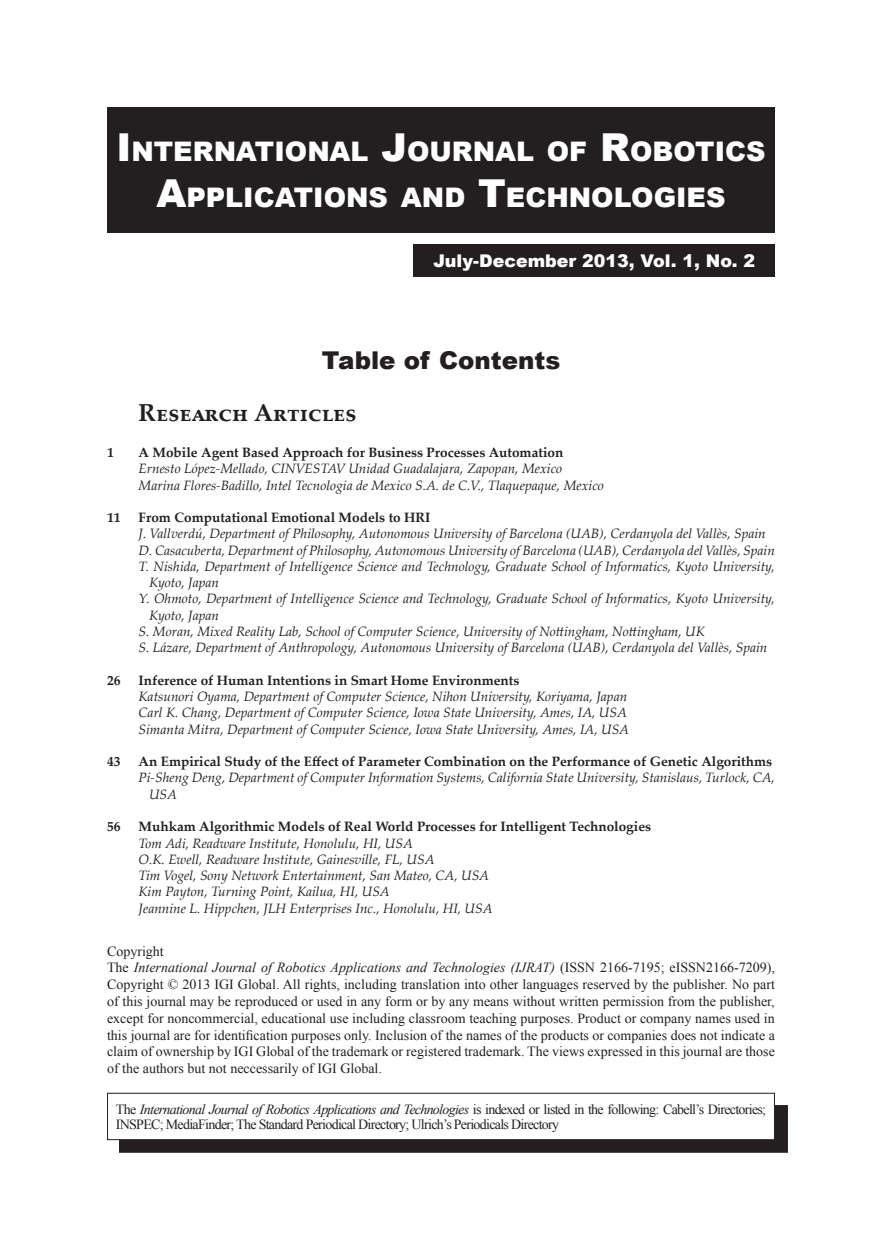
<style>
.page{position:relative;width:882px;height:1260px;background:#fff}
.page>*{position:absolute;margin:0;border:0;box-sizing:border-box;transform-origin:0 0}
.t1{font:900 26.95px/46.2px "Arial";color:#fff;text-align:center}
.hanging_indent{font:700 24.5px "Palatino Linotype";color:#231f20}
.t2{font:900 24.5px "Arial";color:#231f20}
.t3{font:900 17.5px "Arial";color:#fff}
.t4{font:14px/16.8px "Times New Roman";letter-spacing:-.05em;color:#231f20}
.t5{font:14px "Times New Roman";color:#231f20}
.hanging_indent-2{font:italic 13.65px/16.3px "Palatino Linotype";color:#231f20}
.hanging_indent-3{font:700 13.65px "Palatino Linotype";color:#231f20}
.s1{font-size:38.5px}
.s2{font-style:italic}
</style>
<div class="page">
<div style="left:414px;top:245px;width:361px;height:32px;background:#231f20"></div>
<div style="left:107px;top:107px;width:668px;height:126px;background:#231f20"></div>
<div style="left:119px;top:1105px;width:668px;height:47px;background:#231f20"></div>
<div style="left:108px;top:1093px;width:666px;height:47px;background:#fff"></div>
<div style="left:107px;top:1093px;width:668px;height:47px;border:1px solid #231f20"></div>
<p class="t1" style="left:116px;top:127px;width:651px"><span class="s1">I</span>NTERNATIONAL <span class="s1">J</span>OURNAL OF <span class="s1">R</span>OBOTICS<br><span class="s1">A</span>PPLICATIONS AND <span class="s1">T</span>ECHNOLOGI ES</p>
<p class="t3" style="left:434px;top:248px;width:323px">July-December 2013, Vol. 1, No. 2</p>
<p class="t2" style="left:322px;top:342px;width:240px">Table of Contents</p>
<p class="hanging_indent" style="left:139px;top:396px;width:219px">Research Articles</p>
<p class="hanging_indent-3" style="left:107px;top:443px;width:8px">1</p>
<p class="hanging_indent-3" style="left:139px;top:443px;width:426px">A Mobile Agent Based Approach for Business Processes Automation</p>
<p class="hanging_indent-2" style="left:139px;top:460px;width:425px">Ernesto López-Mellado, CINVESTAV Unidad Guadalajara, Zapopan, Mexico</p>
<p class="hanging_indent-2" style="left:139px;top:476px;width:467px">Marina Flores-Badillo, Intel Tecnologia de Mexico S.A. de C.V., Tlaquepaque, Mexico</p>
<p class="hanging_indent-3" style="left:107px;top:508px;width:15px">11</p>
<p class="hanging_indent-3" style="left:139px;top:508px;width:293px">From Computational Emotional Models to HRI</p>
<p class="hanging_indent-2" style="left:139px;top:525px;width:629px">J. Vallverdú, Department of Philosophy, Autonomous University of Barcelona (UAB), Cerdanyola del Vallès, Spain</p>
<p class="hanging_indent-2" style="left:139px;top:541px;width:638px">D. Casacuberta, Department of Philosophy, Autonomous University of Barcelona (UAB), Cerdanyola del Vallès, Spain</p>
<p class="hanging_indent-2" style="left:149px;top:558px;width:627px;text-indent:-10px">T. Nishida, Department of Intelligence Science and Technology, Graduate School of Informatics, Kyoto University,<br>Kyoto, Japan</p>
<p class="hanging_indent-2" style="left:149px;top:590px;width:627px;text-indent:-10px">Y. Ohmoto, Department of Intelligence Science and Technology, Graduate School of Informatics, Kyoto University,<br>Kyoto, Japan</p>
<p class="hanging_indent-2" style="left:139px;top:623px;width:568px">S. Moran, Mixed Reality Lab, School of Computer Science, University of Nottingham, Nottingham, UK</p>
<p class="hanging_indent-2" style="left:139px;top:639px;width:630px">S. Lázare, Department of Anthropology, Autonomous University of Barcelona (UAB), Cerdanyola del Vallès, Spain</p>
<p class="hanging_indent-3" style="left:107px;top:670px;width:15px">26</p>
<p class="hanging_indent-3" style="left:139px;top:670px;width:382px">Inference of Human Intentions in Smart Home Environments</p>
<p class="hanging_indent-2" style="left:139px;top:688px;width:490px">Katsunori Oyama, Department of Computer Science, Nihon University, Koriyama, Japan</p>
<p class="hanging_indent-2" style="left:139px;top:704px;width:490px">Carl K. Chang, Department of Computer Science, Iowa State University, Ames, IA, USA</p>
<p class="hanging_indent-2" style="left:139px;top:720px;width:492px">Simanta Mitra, Department of Computer Science, Iowa State University, Ames, IA, USA</p>
<p class="hanging_indent-3" style="left:107px;top:752px;width:15px">43</p>
<p class="hanging_indent-3" style="left:139px;top:752px;width:635px">An Empirical Study of the Effect of Parameter Combination on the Performance of Genetic Algorithms</p>
<p class="hanging_indent-2" style="left:149px;top:769px;width:627px;text-indent:-10px">Pi-Sheng Deng, Department of Computer Information Systems, California State University, Stanislaus, Turlock, CA,<br>USA</p>
<p class="hanging_indent-3" style="left:107px;top:817px;width:15px">56</p>
<p class="hanging_indent-3" style="left:139px;top:817px;width:514px">Muhkam Algorithmic Models of Real World Processes for Intelligent Technologies</p>
<p class="hanging_indent-2" style="left:139px;top:834px;width:276px">Tom Adi, Readware Institute, Honolulu, HI, USA</p>
<p class="hanging_indent-2" style="left:139px;top:851px;width:297px">O.K. Ewell, Readware Institute, Gainesville, FL, USA</p>
<p class="hanging_indent-2" style="left:139px;top:867px;width:352px">Tim Vogel, Sony Network Entertainment, San Mateo, CA, USA</p>
<p class="hanging_indent-2" style="left:139px;top:883px;width:253px">Kim Payton, Turning Point, Kailua, HI, USA</p>
<p class="hanging_indent-2" style="left:139px;top:899px;width:355px">Jeannine L. Hippchen, JLH Enterprises Inc., Honolulu, HI, USA</p>
<p class="t5" style="left:107px;top:941px;width:58px">Copyright</p>
<p class="t4" style="left:107px;top:959px;width:669px;text-align:justify">The <span class="s2">International Journal of Robotics Applications and Technologies (IJRAT)</span> (ISSN 2166-7195; eISSN2166-7209), Copyright © 2013 IGI Global. All rights, including translation into other languages reserved by the publisher. No part of this journal may be reproduced or used in any form or by any means without written permission from the publisher, except for noncommercial, educational use including classroom teaching purposes. Product or company names used in this journal are for identification purposes only. Inclusion of the names of the products or companies does not indicate a claim of ownership by IGI Global of the trademark or registered trademark. The views expressed in this journal are those of the authors but not neccessarily of IGI Global.</p>
<p class="t4" style="left:116px;top:1102px;width:652px;line-height:14.9px">The <span class="s2">International Journal of Robotics Applications and Technologies</span> is indexed or listed in the following: Cabell’s Directories;<br>INSPEC; MediaFinder; The Standard Periodical Directory; Ulrich’s Periodicals Directory</p>
</div>
